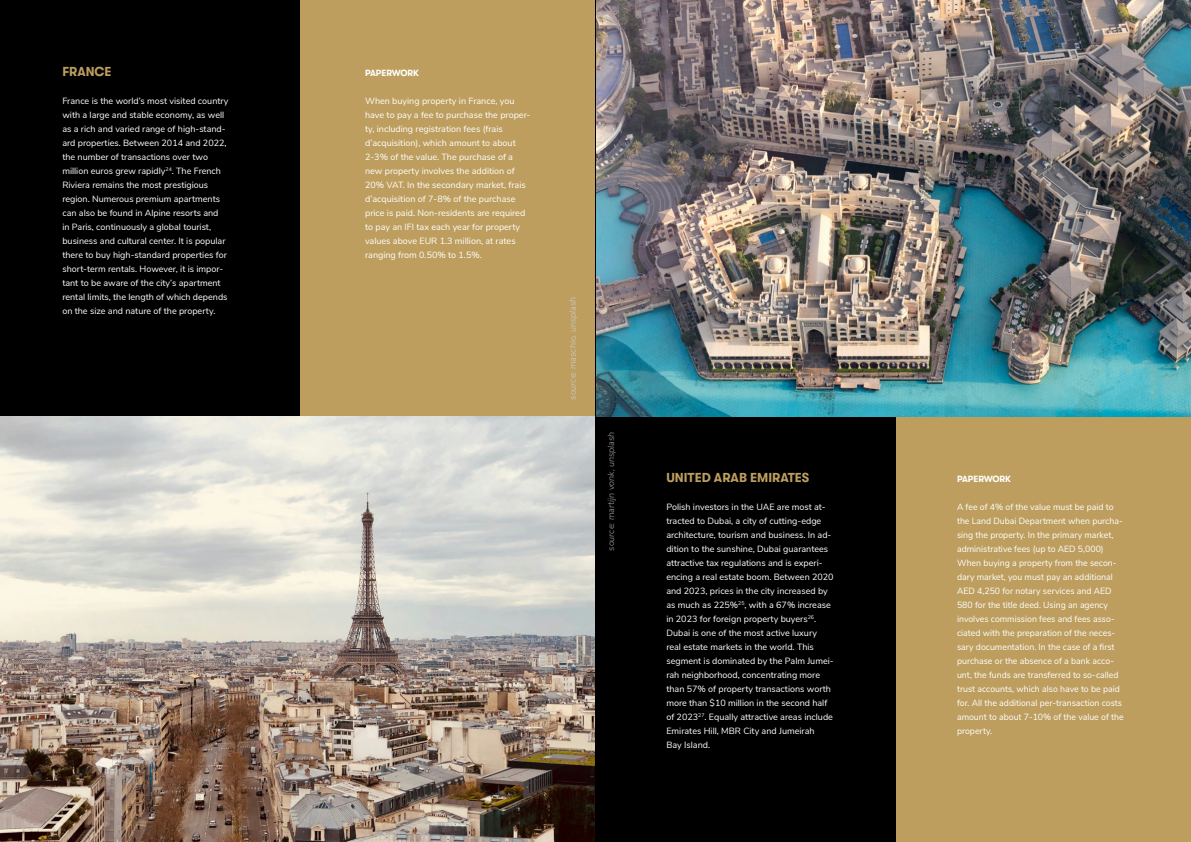
<style>
.page{position:relative;width:1191px;height:842px;background:#fff}
.page>*{position:absolute;margin:0;border:0;box-sizing:border-box;transform-origin:0 0}
.Normalny{font:700 13px "GT Walsheim";color:#bd9e5e}
.Normalny-2{font:9px/14px "Nunito Sans";color:#fff}
.Podpisy_zdjęć{font:italic 300 9px "Nunito Sans";color:#9d9d9c}
.Podpisy_zdjęć-2{font:italic 300 9px "Nunito Sans";color:#ccc}
.Normalny-3{font:700 9px "GT Walsheim";color:#fff}
</style>
<div class="page">
<div style="left:595px;top:0;width:596px;height:842px;background:#000"></div>
<div style="left:0;top:0;width:595px;height:842px;background:#000"></div>
<div style="left:300px;top:0;width:298px;height:416px;background:#bd9e5e"></div>
<div style="left:896px;top:416px;width:295px;height:426px;background:#bd9e5e"></div>
<img style="left:0;top:416px;width:595px;height:426px">
<img style="left:596px;top:0;width:595px;height:416px">
<hr style="left:595px;top:0;width:1px;height:842px;background:#000">
<p class="Normalny" style="left:62px;top:64px;width:51px">FRANCE</p>
<p class="Normalny-2" style="left:62px;top:94px;width:168px">France is the world’s most visited country with a large and stable economy, as well as a rich and varied range of high-stand&shy;ard properties. Between 2014 and 2022, the number of transactions over two million euros grew rapidly<sup>24</sup>. The French Riviera remains the most prestigious region. Numerous premium apartments can also be found in Alpine resorts and<br>in Paris, continuously a global tourist, business and cultural center. It is popular there to buy high-standard properties for short-term rentals. However, it is impor&shy;tant to be aware of the city’s apartment rental limits, the length of which depends on the size and nature of the property.</p>
<p class="Normalny-3" style="left:365px;top:68px;width:56px">PAPERWORK</p>
<p class="Normalny-2" style="left:365px;top:94px;width:167px">When buying property in France, you have to pay a fee to purchase the proper&shy;ty, including registration fees (frais d’acquisition), which amount to about 2-3% of the value. The purchase of a new property involves the addition of 20% VAT. In the secondary market, frais d’acquisition of 7-8% of the purchase price is paid. Non-residents are required to pay an IFI tax each year for property values above EUR 1.3 million, at rates ranging from 0.50% to 1.5%.</p>
<p class="Podpisy_zdjęć-2" style="left:566px;top:400px;width:104px;rotate:-90deg">source: maschio, unsplash</p>
<p class="Podpisy_zdjęć" style="left:604px;top:551px;width:121px;rotate:-90deg">source: martijn vonk, unsplash</p>
<p class="Normalny" style="left:666px;top:470px;width:144px">UNITED ARAB EMIRATES</p>
<p class="Normalny-2" style="left:666px;top:500px;width:169px">Polish investors in the UAE are most at&shy;tracted to Dubai, a city of cutting-edge architecture, tourism and business. In ad&shy;dition to the sunshine, Dubai guarantees attractive tax regulations and is experi&shy;encing a real estate boom. Between 2020 and 2023, prices in the city increased by as much as 225%<sup>25</sup>, with a 67% increase in 2023 for foreign property buyers<sup>26</sup>.<br>Dubai is one of the most active luxury real estate markets in the world. This segment is dominated by the Palm Jumei&shy;rah neighborhood, concentrating more than 57% of property transactions worth more than $10 million in the second half of 2023<sup>27</sup>. Equally attractive areas include Emirates Hill, MBR City and Jumeirah<br>Bay Island.</p>
<p class="Normalny-3" style="left:957px;top:474px;width:56px">PAPERWORK</p>
<p class="Normalny-2" style="left:957px;top:500px;width:168px">A fee of 4% of the value must be paid to the Land Dubai Department when purcha&shy;sing the property. In the primary market, administrative fees (up to AED 5,000)<br>When buying a property from the secon&shy;dary market, you must pay an additional AED 4,250 for notary services and AED 580 for the title deed. Using an agency involves commission fees and fees asso&shy;ciated with the preparation of the neces&shy;sary documentation. In the case of a first purchase or the absence of a bank acco&shy;unt, the funds are transferred to so-called trust accounts, which also have to be paid for. All the additional per-transaction costs amount to about 7-10% of the value of the property.</p>
</div>
